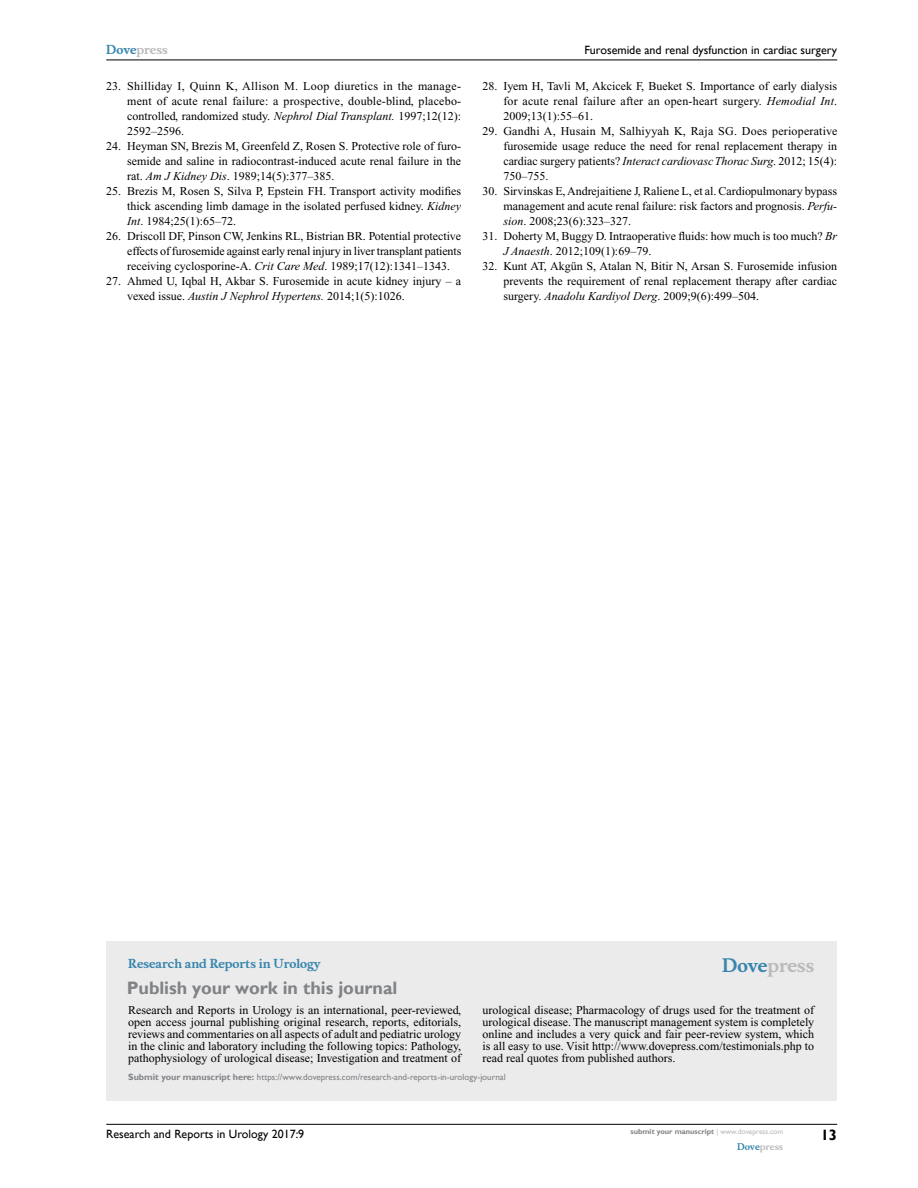
<style>
.page{position:relative;width:918px;height:1188px;background:#fff}
.page>*{position:absolute;margin:0;border:0;box-sizing:border-box;transform-origin:0 0}
.t1{font:700 18px "Gill Sans";color:#808285}
.t2{font:700 18px "Musee";color:#b8babc}
.t3{font:700 15px "Gill Sans";color:#000}
.t4{font:12px/15px "Times New Roman";color:#000;text-align:justify}
.t5{font:12px "Gill Sans";color:#000}
.t6{font:700 12px "Musee";color:#3785ad}
.t7{font:700 12px "Musee";color:#b8babc}
.t8{font:9px "Gill Sans";color:#808285}
.t9{font:700 9px "Musee";color:#b8babc}
.t10{font:700 7.5px "Gill Sans";color:#808285}
.s1{color:#3785ad}
.s2{font-style:italic}
.s3{font-weight:700}
.s4{font-weight:400;color:#b8babc}
</style>
<div class="page">
<div style="left:106px;top:941px;width:731px;height:159px;background:#ebebec"></div>
<hr style="left:106px;top:1124px;width:731px;height:1px;background:#000">
<hr style="left:106px;top:60px;width:731px;height:1px;background:#000">
<p class="t7" style="left:106px;top:43px;width:63px"><span class="s1">Dove</span>press</p>
<p class="t4" style="left:127px;top:79px;width:335px;text-indent:-21px">23. Shilliday I, Quinn K, Allison M. Loop diuretics in the manage&shy;ment of acute renal failure: a prospective, double-blind, placebo&shy;controlled, randomized study. <span class="s2">Nephrol Dial Transplant.</span> 1997;12(12):<br>2592–2596.</p>
<p class="t4" style="left:127px;top:139px;width:335px;text-indent:-21px">24. Heyman SN, Brezis M, Greenfeld Z, Rosen S. Protective role of furo&shy;semide and saline in radiocontrast-induced acute renal failure in the rat. <span class="s2">Am J Kidney Dis</span>. 1989;14(5):377–385.</p>
<p class="t4" style="left:127px;top:184px;width:335px;text-indent:-21px">25. Brezis M, Rosen S, Silva P, Epstein FH. Transport activity modifies thick ascending limb damage in the isolated perfused kidney. <span class="s2">Kidney Int</span>. 1984;25(1):65–72.</p>
<p class="t4" style="left:127px;top:229px;width:336px;text-indent:-21px">26. Driscoll DF, Pinson CW, Jenkins RL, Bistrian BR. Potential protective effects of furosemide against early renal injury in liver transplant patients receiving cyclosporine-A. <span class="s2">Crit Care Med</span>. 1989;17(12):1341–1343.</p>
<p class="t4" style="left:127px;top:274px;width:335px;text-indent:-21px">27. Ahmed U, Iqbal H, Akbar S. Furosemide in acute kidney injury – a vexed issue. <span class="s2">Austin J Nephrol Hypertens.</span> 2014;1(5):1026.</p>
<p class="t5" style="left:584px;top:43px;width:254px">Furosemide and renal dysfunction in cardiac surgery</p>
<p class="t4" style="left:503px;top:79px;width:335px;text-indent:-21px">28. Iyem H, Tavli M, Akcicek F, Bueket S. Importance of early dialysis for acute renal failure after an open-heart surgery. <span class="s2">Hemodial Int</span>.<br>2009;13(1):55–61.</p>
<p class="t4" style="left:503px;top:124px;width:336px;text-indent:-21px">29. Gandhi A, Husain M, Salhiyyah K, Raja SG. Does perioperative furosemide usage reduce the need for renal replacement therapy in cardiac surgery patients? <span class="s2">Interact cardiovasc Thorac Surg</span>. 2012; 15(4):<br>750–755.</p>
<p class="t4" style="left:503px;top:184px;width:335px;text-indent:-21px">30. Sirvinskas E, Andrejaitiene J, Raliene L, et al. Cardiopulmonary bypass management and acute renal failure: risk factors and prognosis. <span class="s2">Perfu&shy;sion</span>. 2008;23(6):323–327.</p>
<p class="t4" style="left:503px;top:229px;width:335px;text-indent:-21px">31. Doherty M, Buggy D. Intraoperative fluids: how much is too much? <span class="s2">Br<br>J Anaesth</span>. 2012;109(1):69–79.</p>
<p class="t4" style="left:503px;top:259px;width:335px;text-indent:-21px">32. Kunt AT, Akgün S, Atalan N, Bitir N, Arsan S. Furosemide infusion prevents the requirement of renal replacement therapy after cardiac surgery. <span class="s2">Anadolu Kardiyol Derg</span>. 2009;9(6):499–504.</p>
<p class="t6" style="left:128px;top:956px;width:194px">Research and Reports in Urology</p>
<h1 class="t1" style="left:127px;top:977px;width:272px">Publish your work in this journal</h1>
<h1 class="t2" style="left:722px;top:955px;width:94px"><span class="s1">Dove</span>press</h1>
<p class="t4" style="left:128px;top:1004px;width:334px;line-height:12px">Research and Reports in Urology is an international, peer-reviewed, open access journal publishing original research, reports, editorials, reviews and commentaries on all aspects of adult and pediatric urology in the clinic and laboratory including the following topics: Pathology, pathophysiology of urological disease; Investigation and treatment of</p>
<p class="t4" style="left:482px;top:1004px;width:333px;line-height:12px">urological disease; Pharmacology of drugs used for the treatment of urological disease. The manuscript management system is completely online and includes a very quick and fair peer-review system, which is all easy to use. Visit http://www.dovepress.com/testimonials.php to read real quotes from published authors.</p>
<p class="t8" style="left:128px;top:1072px;width:379px"><span class="s3">Submit your manuscript here:</span> https://www.dovepress.com/research-and-reports-in-urology-journal</p>
<p class="t5" style="left:106px;top:1127px;width:200px">Research and Reports in Urology 2017:9</p>
<p class="t10" style="left:631px;top:1127px;width:154px">submit your manuscript <span class="s4">| www.dovepress.com</span></p>
<p class="t9" style="left:737px;top:1141px;width:48px"><span class="s1">Dove</span>press</p>
<p class="t3" style="left:821px;top:1126px;width:18px">13</p>
</div>
